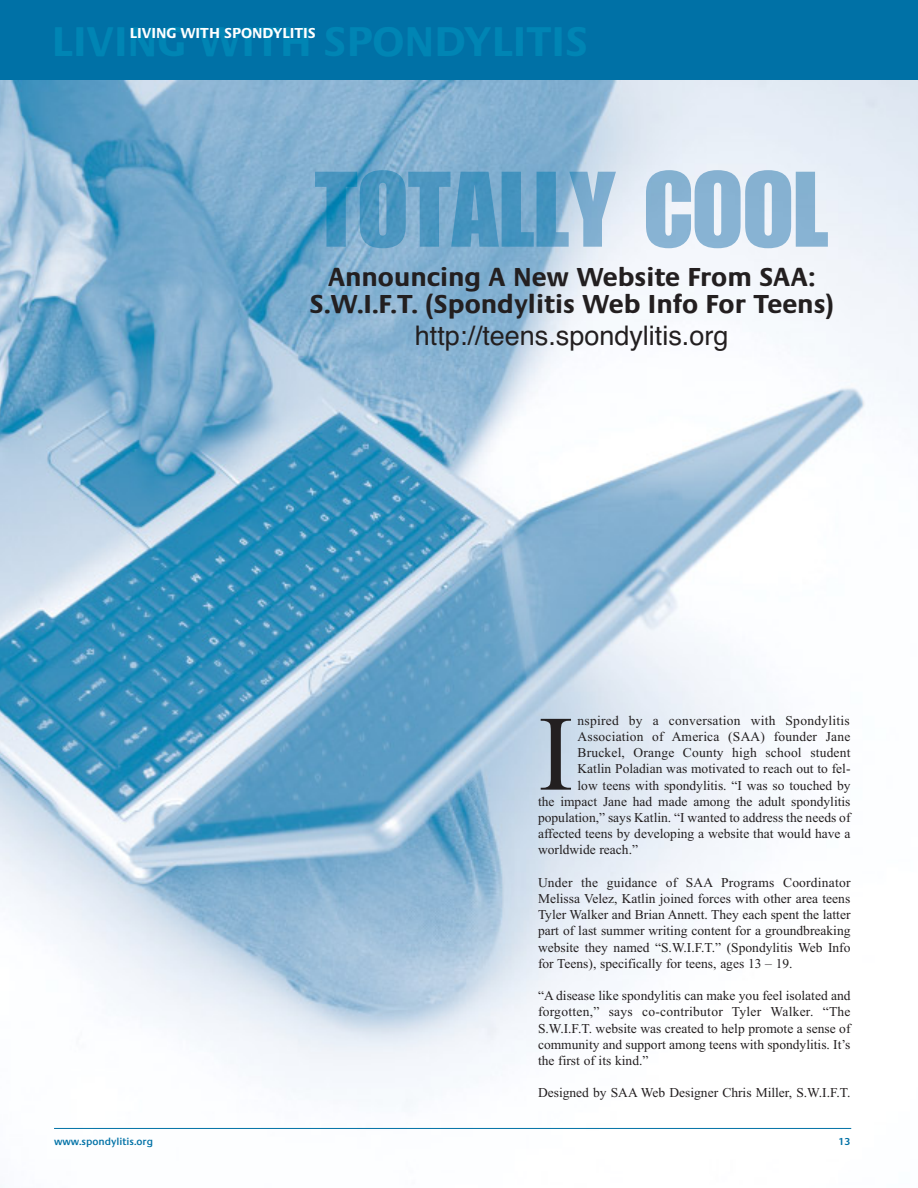
<style>
.page{position:relative;width:918px;height:1188px;background:#fff}
.page>*{position:absolute;margin:0;border:0;box-sizing:border-box;transform-origin:0 0}
.t1{font:106.95px "Times";color:#231f20}
.t2{font:700 27px/27px "Praxis EF";color:#231f20;text-align:center}
.t3{font:27px "Helvetica";color:#231f20}
.t4{font:700 15px "Praxis EF";color:#fff}
.t5{font:13.5px/16.2px "Times";color:#231f20;text-align:justify}
.t6{font:13.5px "Times";letter-spacing:.02em;color:#231f20}
.t7{font:600 10.5px "Praxis EF";color:#0071a6}
</style>
<div class="page">
<div style="left:0;top:0;width:918px;height:81px;background:#0071a6"></div>
<img style="left:0;top:80px;width:918px;height:1049px">
<img style="left:315px;top:170px;width:513px;height:78px">
<hr style="left:54px;top:1128px;width:797px;height:1px;background:#0071a6">
<p class="t4" style="left:130px;top:28px;width:188px">LIVING WITH SPONDYLITIS</p>
<h2 class="t2" style="left:310px;top:265px;width:525px">Announcing A New Website From SAA:<br>S.W.I.F.T. (Spondylitis Web Info For Teens)</h2>
<h2 class="t3" style="left:415px;top:325px;width:315px">http://teens.spondylitis.org</h2>
<h1 class="t1" style="left:538px;top:715px;width:37px">I</h1>
<p class="t6" style="left:578px;top:715px;width:274px">nspired by a conversation with Spondylitis</p>
<p class="t5" style="left:578px;top:730px;width:274px">Association of America (SAA) founder Jane</p>
<p class="t5" style="left:578px;top:746px;width:274px">Bruckel, Orange County high school student</p>
<p class="t5" style="left:578px;top:762px;width:274px">Katlin Poladian was motivated to reach out to fel-</p>
<p class="t5" style="left:578px;top:778px;width:274px">low teens with spondylitis. “I was so touched by</p>
<p class="t5" style="left:538px;top:795px;width:314px">the impact Jane had made among the adult spondylitis</p>
<p class="t5" style="left:538px;top:811px;width:314px">population,” says Katlin. “I wanted to address the needs of</p>
<p class="t5" style="left:538px;top:827px;width:314px">affected teens by developing a website that would have a</p>
<p class="t5" style="left:538px;top:843px;width:102px">worldwide reach.”</p>
<p class="t5" style="left:538px;top:876px;width:314px">Under the guidance of SAA Programs Coordinator Melissa Velez, Katlin joined forces with other area teens Tyler Walker and Brian Annett. They each spent the latter part of last summer writing content for a groundbreaking website they named “S.W.I.F.T.” (Spondylitis Web Info for Teens), specifically for teens, ages 13 – 19.</p>
<p class="t5" style="left:538px;top:989px;width:314px">“A disease like spondylitis can make you feel isolated and forgotten,” says co-contributor Tyler Walker. “The S.W.I.F.T. website was created to help promote a sense of community and support among teens with spondylitis. It’s the first of its kind.”</p>
<p class="t5" style="left:538px;top:1086px;width:314px">Designed by SAA Web Designer Chris Miller, S.W.I.F.T.</p>
<p class="t7" style="left:54px;top:1137px;width:101px">www.spondylitis.org</p>
<p class="t7" style="left:839px;top:1137px;width:13px">13</p>
</div>
